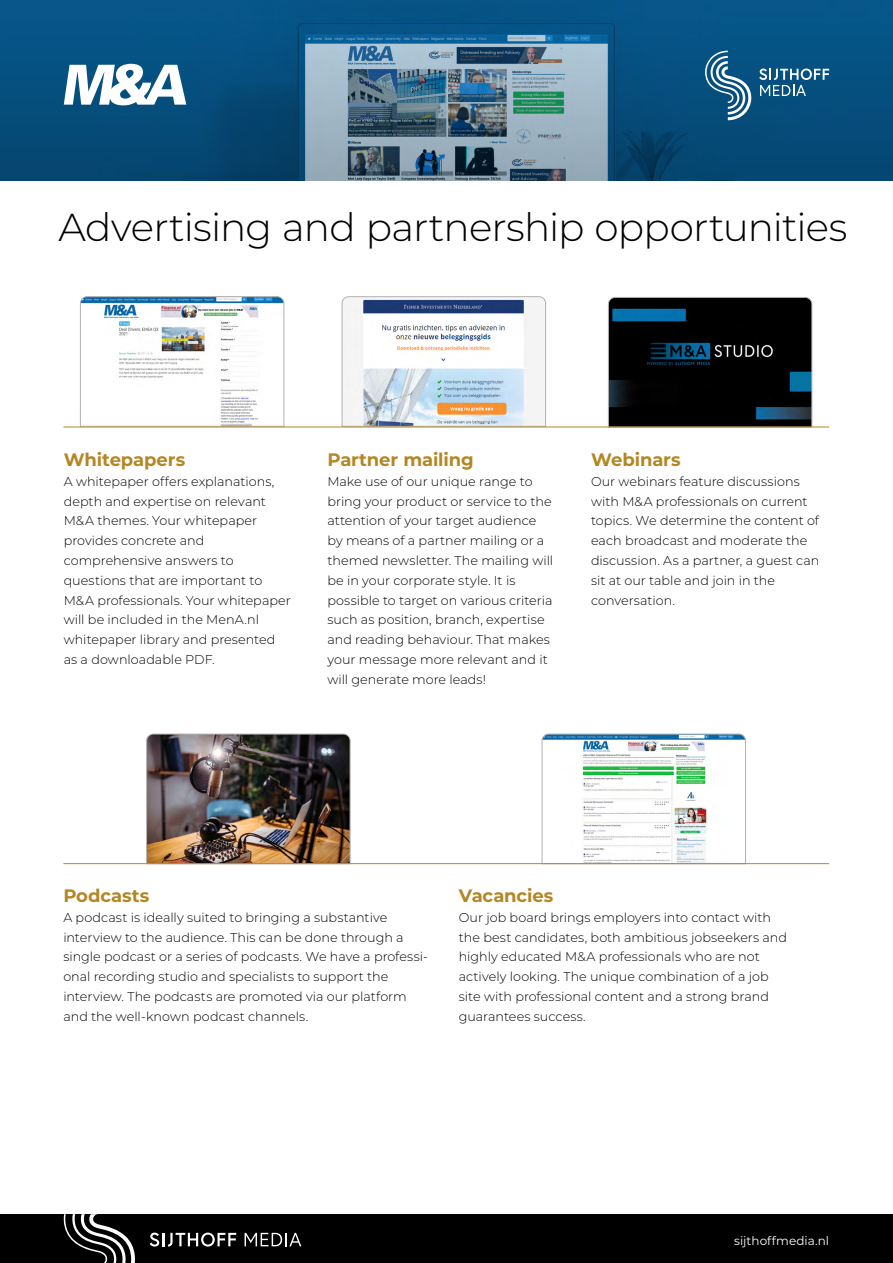
<style>
.page{position:relative;width:893px;height:1263px;background:#fff}
.page>*{position:absolute;margin:0;border:0;box-sizing:border-box;transform-origin:0 0}
.t1{font:300 39px "Montserrat";letter-spacing:-.02em;color:#000}
.t2{font:700 18px "Montserrat";letter-spacing:-.005em;color:#b48724}
.t3{font:300 12.75px/19.8px "Montserrat";color:#000}
.t4{font:12px "Montserrat";letter-spacing:.005em;color:#fff}
</style>
<div class="page">
<img style="left:146px;top:733px;width:205px;height:130px">
<svg style="left:0;top:0;width:893px;height:181px;background:#246087"></svg>
<svg style="left:705px;top:51px;width:46px;height:69px;background:#3e789c"></svg>
<svg style="left:759px;top:69px;width:70px;height:27px"></svg>
<svg style="left:64px;top:64px;width:122px;height:41px"></svg>
<div style="left:0;top:1214px;width:893px;height:49px;background:#000"></div>
<svg style="left:245px;top:1233px;width:56px;height:13px"></svg>
<svg style="left:150px;top:1232px;width:86px;height:14px"></svg>
<svg style="left:64px;top:1214px;width:71px;height:49px"></svg>
<svg style="left:541px;top:733px;width:205px;height:130px"></svg>
<hr style="left:63px;top:863px;width:766px;height:1px;background:#b48724">
<svg style="left:80px;top:296px;width:204px;height:131px"></svg>
<svg style="left:341px;top:296px;width:205px;height:131px"></svg>
<svg style="left:608px;top:297px;width:204px;height:130px;background:#0c1419"></svg>
<hr style="left:63px;top:427px;width:766px;height:1px;background:#b48724">
<h1 class="t1" style="left:58px;top:201px;width:790px">Advertising and partnership opportunities</h1>
<h2 class="t2" style="left:64px;top:447px;width:123px">Whitepapers</h2>
<p class="t3" style="left:64px;top:471px;width:228px">A whitepaper offers explanations, depth and expertise on relevant<br>M&amp;A themes. Your whitepaper provides concrete and comprehensive answers to questions that are important to<br>M&amp;A professionals. Your whitepaper will be included in the MenA.nl whitepaper library and presented as a downloadable PDF.</p>
<h2 class="t2" style="left:327px;top:447px;width:148px">Partner mailing</h2>
<p class="t3" style="left:327px;top:471px;width:227px">Make use of our unique range to bring your product or service to the attention of your target audience by means of a partner mailing or a themed newsletter. The mailing will be in your corporate style. It is possible to target on various criteria such as position, branch, expertise and reading behaviour. That makes your message more relevant and it will generate more leads!</p>
<h2 class="t2" style="left:591px;top:447px;width:91px">Webinars</h2>
<p class="t3" style="left:591px;top:471px;width:230px">Our webinars feature discussions with M&amp;A professionals on current topics. We determine the content of each broadcast and moderate the discussion. As a partner, a guest can sit at our table and join in the conversation.</p>
<h2 class="t2" style="left:63px;top:882px;width:88px">Podcasts</h2>
<p class="t3" style="left:63px;top:907px;width:366px">A podcast is ideally suited to bringing a substantive interview to the audience. This can be done through a single podcast or a series of podcasts. We have a professi&shy;onal recording studio and specialists to support the interview. The podcasts are promoted via our platform and the well-known podcast channels.</p>
<h2 class="t2" style="left:459px;top:882px;width:96px">Vacancies</h2>
<p class="t3" style="left:459px;top:907px;width:330px">Our job board brings employers into contact with the best candidates, both ambitious jobseekers and highly educated M&amp;A professionals who are not actively looking. The unique combination of a job site with professional content and a strong brand guarantees success.</p>
<p class="t4" style="left:734px;top:1232px;width:97px">sijthoffmedia.nl</p>
</div>
